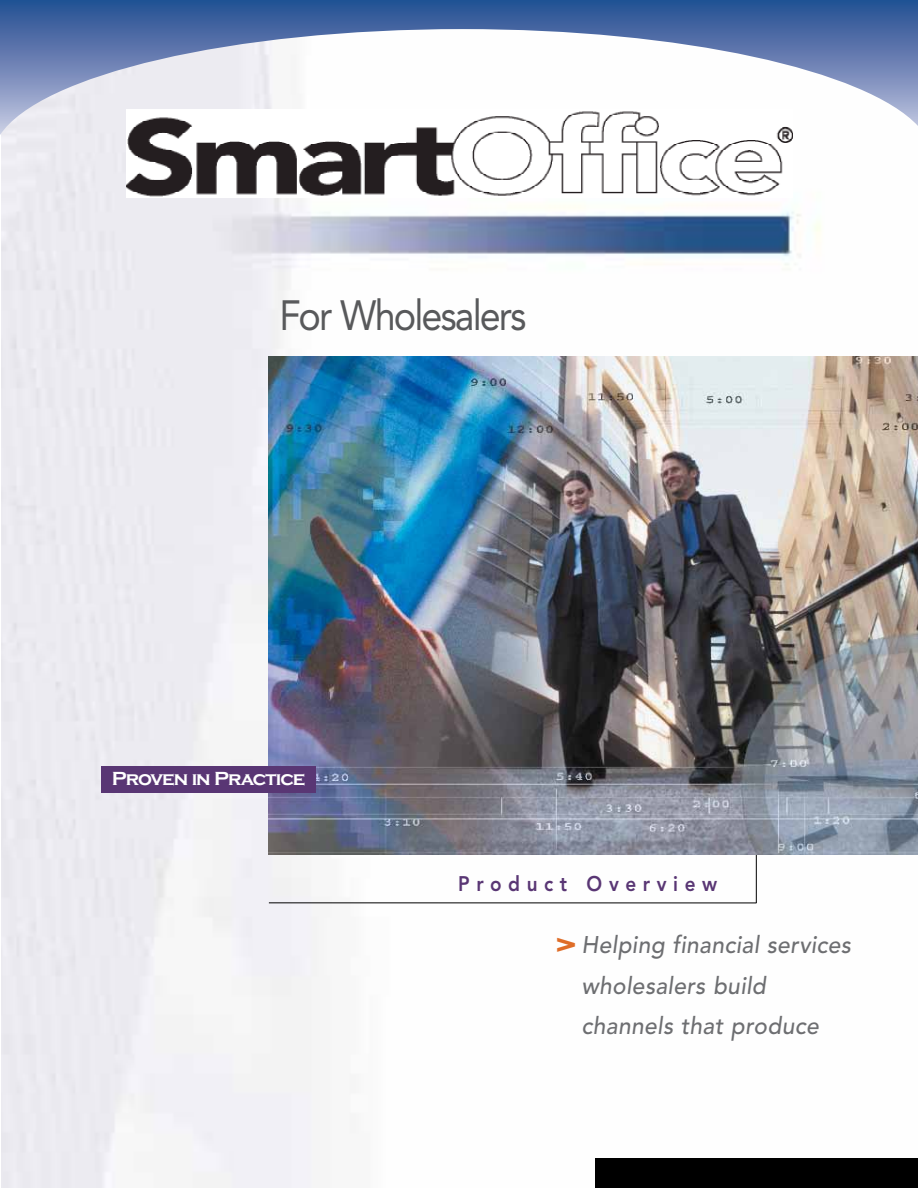
<style>
.page{position:relative;width:918px;height:1188px;background:#fff}
.page>*{position:absolute;margin:0;border:0;box-sizing:border-box;transform-origin:0 0}
.t1{font:42px "Avenir LT Std";letter-spacing:-.05em;color:#58595b;scale:.9 1}
.t2{font:italic 500 24px/40.5px "Avenir LT Std";letter-spacing:.015em;color:#6d6e71;scale:.95 1}
.t3{font:800 21px "Avenir LT Std";letter-spacing:.35em;color:#593674;scale:.9 1}
.t4{font:700 19.5px "Copperplate Gothic";letter-spacing:-.055em;color:#fff}
.s1{font-weight:900;font-style:normal;font-size:27px;color:#df6d28}
</style>
<div class="page">
<img style="left:1px;top:135px;width:917px;height:1053px">
<div style="left:595px;top:1159px;width:323px;height:29px;background:#000"></div>
<hr style="left:269px;top:903px;width:487px;height:1px;background:#000">
<hr style="left:756px;top:852px;width:1px;height:51px;background:#000">
<img style="left:268px;top:356px;width:650px;height:499px">
<div style="left:102px;top:766px;width:214px;height:27px;background:#593674"></div>
<svg style="left:0;top:0;width:918px;height:135px"></svg>
<img style="left:126px;top:110px;width:667px;height:87px">
<p class="t1" style="left:279px;top:291px;width:276px">For Wholesalers</p>
<p class="t4" style="left:112px;top:768px;width:195px">Proven in Practice</p>
<p class="t3" style="left:458px;top:871px;width:289px">Product Overview</p>
<p class="t2" style="left:582px;top:925px;width:285px;text-indent:-27px"><span class="s1">&gt;</span>Helping financial services wholesalers build channels that produce</p>
</div>
